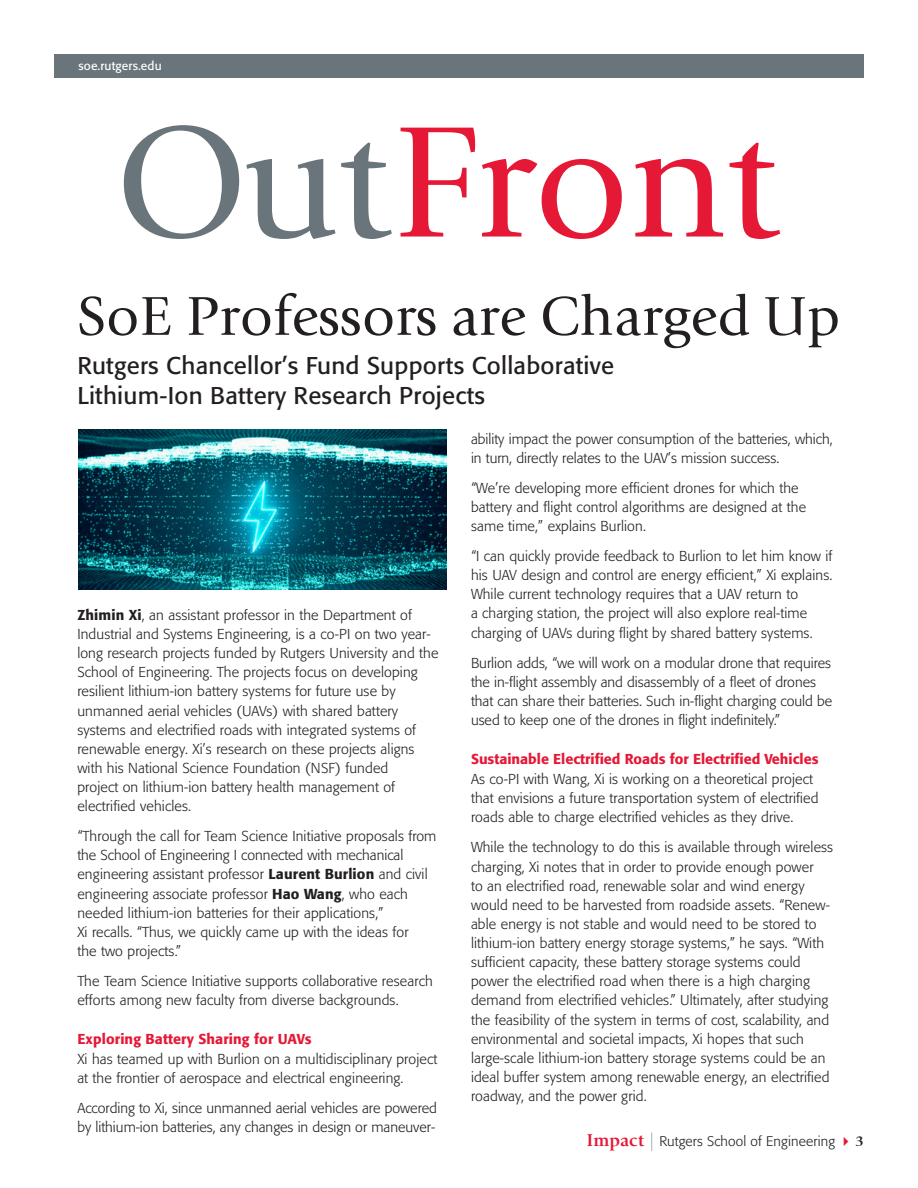
<style>
.page{position:relative;width:918px;height:1188px;background:#fff}
.page>*{position:absolute;margin:0;border:0;box-sizing:border-box;transform-origin:0 0}
.t1{font:57px "Giovanni Std";letter-spacing:.01em;color:#231f20}
.t2{font:24px/30px "Formata";letter-spacing:.01em;color:#231f20}
.t3{font:700 15px "Giovanni Std";color:#231f20}
.t4{font:300 14.25px/19.2px "Formata";letter-spacing:.01em;color:#231f20}
.t5{font:500 14.25px "Formata";color:#e51836}
.t6{font:300 13.8px "Formata";letter-spacing:.01em;color:#231f20}
.t7{font:12px "Formata";letter-spacing:.01em;color:#fff}
.s1{font-weight:500}
.s2{font-family:"Giovanni Std";font-weight:700;font-size:18px;color:#e51836}
.s3{font-family:"Neue Helvetica Pro 29 Cm Ult Lt";font-weight:400;font-size:25.5px;color:#6a757b}
</style>
<div class="page">
<div style="left:54px;top:54px;width:810px;height:24px;background:#6a757b"></div>
<img style="left:79px;top:430px;width:367px;height:160px">
<svg style="left:401px;top:128px;width:379px;height:111px"></svg>
<svg style="left:124px;top:125px;width:268px;height:114px"></svg>
<p class="t7" style="left:79px;top:58px;width:85px">soe.rutgers.edu</p>
<p class="t1" style="left:77px;top:284px;width:764px">SoE Professors are Charged Up</p>
<p class="t2" style="left:77px;top:350px;width:538px">Rutgers Chancellor’s Fund Supports Collaborative<br>Lithium-Ion Battery Research Projects</p>
<p class="t4" style="left:77px;top:605px;width:363px"><span class="s1">Zhimin Xi</span>, an assistant professor in the Department of Industrial and Systems Engineering, is a co-PI on two year&shy;long research projects funded by Rutgers University and the School of Engineering. The projects focus on developing resilient lithium-ion battery systems for future use by unmanned aerial vehicles (UAVs) with shared battery systems and electrified roads with integrated systems of renewable energy. Xi’s research on these projects aligns with his National Science Foundation (NSF) funded<br>project on lithium-ion battery health management of electrified vehicles.</p>
<p class="t4" style="left:77px;top:827px;width:361px">“Through the call for Team Science Initiative proposals from the School of Engineering I connected with mechanical engineering assistant professor <span class="s1">Laurent Burlion</span> and civil engineering associate professor <span class="s1">Hao Wang</span>, who each needed lithium-ion batteries for their applications,”<br>Xi recalls. “Thus, we quickly came up with the ideas for<br>the two projects.”</p>
<p class="t4" style="left:77px;top:971px;width:357px">The Team Science Initiative supports collaborative research efforts among new faculty from diverse backgrounds.</p>
<p class="t5" style="left:77px;top:1030px;width:236px">Exploring Battery Sharing for UAVs</p>
<p class="t4" style="left:77px;top:1049px;width:362px">Xi has teamed up with Burlion on a multidisciplinary project at the frontier of aerospace and electrical engineering.</p>
<p class="t4" style="left:77px;top:1098px;width:361px">According to Xi, since unmanned aerial vehicles are powered by lithium-ion batteries, any changes in design or maneuver-</p>
<p class="t4" style="left:471px;top:429px;width:363px">ability impact the power consumption of the batteries, which, in turn, directly relates to the UAV’s mission success.</p>
<p class="t4" style="left:471px;top:478px;width:337px">“We’re developing more efficient drones for which the battery and flight control algorithms are designed at the same time,” explains Burlion.</p>
<p class="t4" style="left:471px;top:547px;width:363px">“I can quickly provide feedback to Burlion to let him know if his UAV design and control are energy efficient,” Xi explains.<br>While current technology requires that a UAV return to<br>a charging station, the project will also explore real-time charging of UAVs during flight by shared battery systems.</p>
<p class="t4" style="left:471px;top:654px;width:363px">Burlion adds, “we will work on a modular drone that requires the in-flight assembly and disassembly of a fleet of drones that can share their batteries. Such in-flight charging could be used to keep one of the drones in flight indefinitely.”</p>
<p class="t5" style="left:471px;top:751px;width:349px">Sustainable Electrified Roads for Electrified Vehicles</p>
<p class="t4" style="left:471px;top:769px;width:349px">As co-PI with Wang, Xi is working on a theoretical project that envisions a future transportation system of electrified roads able to charge electrified vehicles as they drive.</p>
<p class="t4" style="left:471px;top:838px;width:364px">While the technology to do this is available through wireless charging, Xi notes that in order to provide enough power<br>to an electrified road, renewable solar and wind energy would need to be harvested from roadside assets. “Renew&shy;able energy is not stable and would need to be stored to lithium-ion battery energy storage systems,” he says. “With sufficient capacity, these battery storage systems could power the electrified road when there is a high charging demand from electrified vehicles.” Ultimately, after studying the feasibility of the system in terms of cost, scalability, and environmental and societal impacts, Xi hopes that such large-scale lithium-ion battery storage systems could be an ideal buffer system among renewable energy, an electrified roadway, and the power grid.</p>
<p class="t6" style="left:587px;top:1133px;width:249px"><span class="s2">Impact</span> <span class="s3">I</span> Rutgers School of Engineering</p>
<p class="t3" style="left:856px;top:1132px;width:10px">3</p>
</div>
